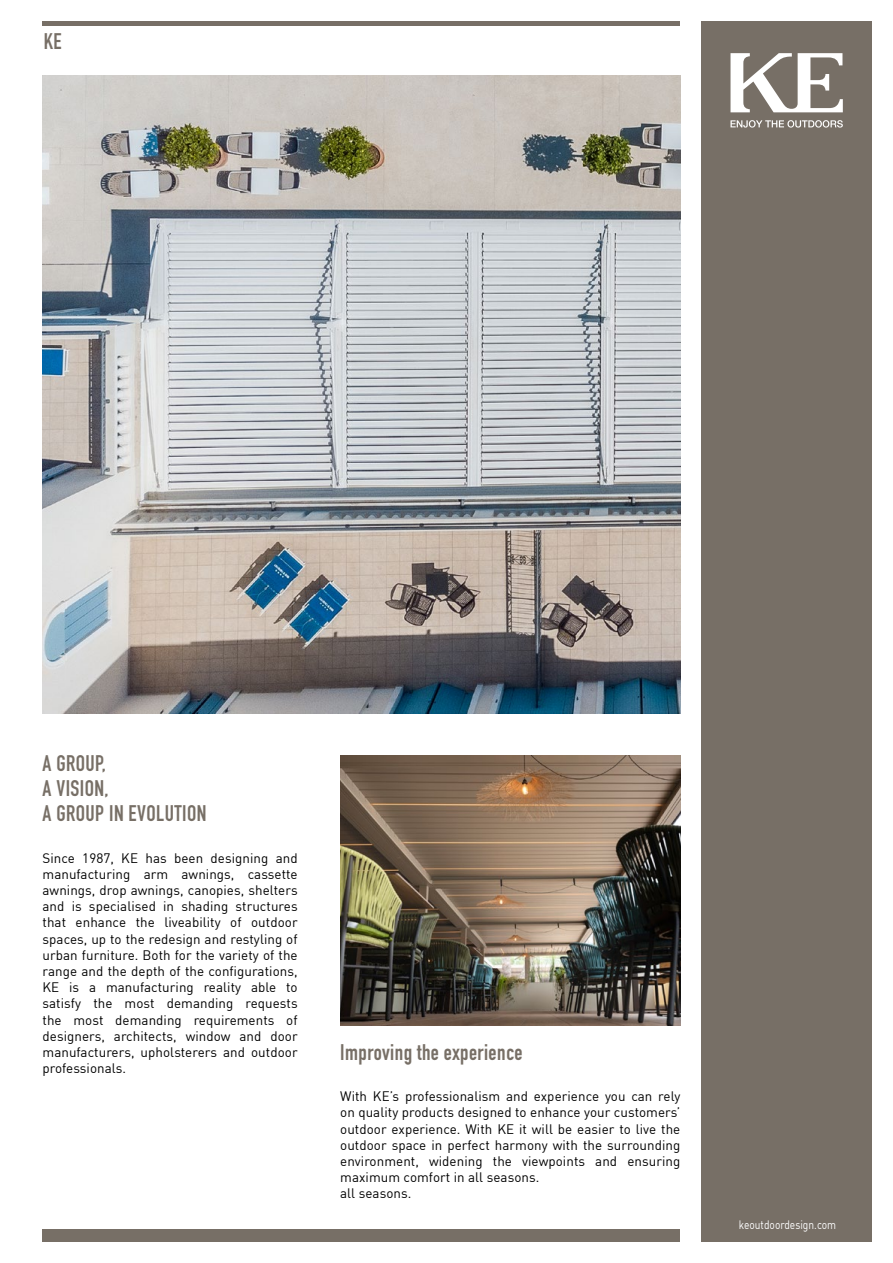
<style>
.page{position:relative;width:893px;height:1263px;background:#fff}
.page>*{position:absolute;margin:0;border:0;box-sizing:border-box;transform-origin:0 0}
.t1{font:22.2px/25.2px "DIN Engschrift Std";letter-spacing:.02em;color:#776f66}
.t2{font:13.5px/16.2px "DIN";letter-spacing:.005em;color:#000;text-align:justify}
.t3{font:12px "DIN";color:#fff;scale:.85 1}
</style>
<div class="page">
<div style="left:702px;top:21px;width:170px;height:1221px;background:#776f66"></div>
<svg style="left:730px;top:53px;width:113px;height:59px"></svg>
<svg style="left:730px;top:120px;width:113px;height:8px"></svg>
<div style="left:43px;top:1229px;width:637px;height:13px;background:#776f66"></div>
<div style="left:43px;top:21px;width:637px;height:5px;background:#776f66"></div>
<img style="left:43px;top:75px;width:637px;height:638px">
<img style="left:340px;top:756px;width:340px;height:269px">
<h1 class="t1" style="left:44px;top:29px;width:19px">KE</h1>
<h1 class="t1" style="left:43px;top:751px;width:165px">A GROUP,<br>A VISION,<br>A GROUP IN EVOLUTION</h1>
<p class="t2" style="left:43px;top:849px;width:257px">Since 1987, KE has been designing and manufacturing arm awnings, cassette awnings, drop awnings, canopies, shelters and is specialised in shading structures that enhance the liveability of outdoor spaces, up to the redesign and restyling of urban furniture. Both for the variety of the range and the depth of the configurations, KE is a manufacturing reality able to satisfy the most demanding requests the most demanding requirements of designers, architects, window and door manufacturers, upholsterers and outdoor professionals.</p>
<h1 class="t1" style="left:340px;top:1039px;width:184px">Improving the experience</h1>
<p class="t2" style="left:340px;top:1088px;width:342px;text-align:left">With KE’s professionalism and experience you can rely on quality products designed to enhance your customers’ outdoor experience. With KE it will be easier to live the outdoor space in perfect harmony with the surrounding environment, widening the viewpoints and ensuring maximum comfort in all seasons.<br>all seasons.</p>
<p class="t3" style="left:739px;top:1217px;width:116px">keoutdoordesign.com</p>
</div>
